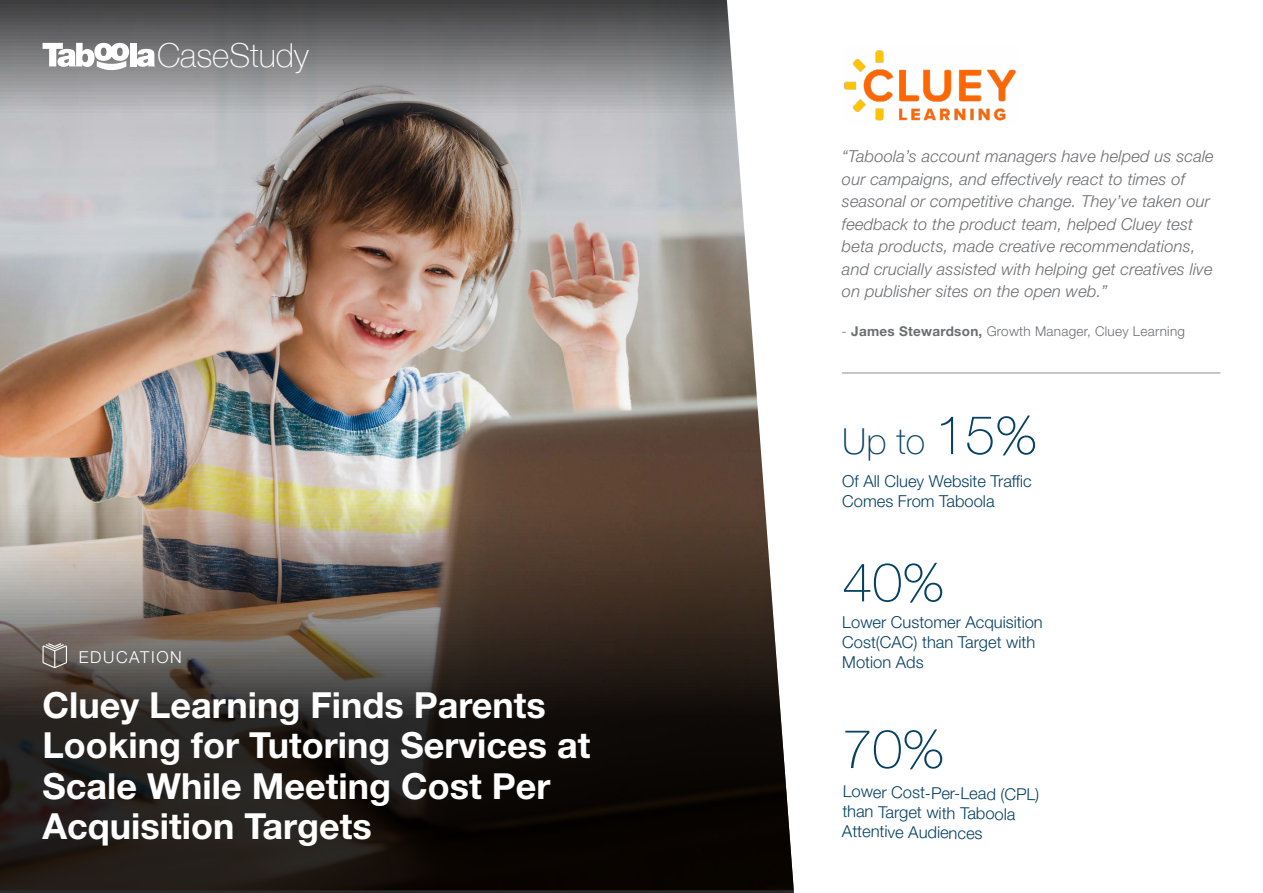
<style>
.page{position:relative;width:1263px;height:893px;background:#fff}
.page>*{position:absolute;margin:0;border:0;box-sizing:border-box;transform-origin:0 0}
.t1{font:100 54px "Helvetica Neue LT Std";color:#064163}
.t2{font:700 36px/40.5px "Helvetica Neue LT Std";color:#fff}
.t3{font:100 36px "Helvetica Neue LT Std";color:#064163}
.t4{font:100 33px "Helvetica Neue";color:#fff}
.t5{font:italic 300 16.5px/22.5px "Helvetica Neue LT Std";letter-spacing:.01em;color:#6d6e71}
.t6{font:300 16.5px/19.8px "Helvetica Neue LT Std";color:#064163}
.t7{font:300 16.5px "Helvetica Neue LT Std";letter-spacing:.1em;color:#fff}
.t8{font:300 13.5px "Helvetica Neue LT Std";letter-spacing:.02em;color:#6d6e71}
.s1{font-style:italic}
.s2{font-weight:700}
.s3{font-size:54px}
</style>
<div class="page">
<img style="left:0;top:0;width:794px;height:893px">
<div style="left:130px;top:43px;width:6px;height:23px;background:#fff"></div>
<svg style="left:137px;top:49px;width:18px;height:18px"></svg>
<svg style="left:43px;top:43px;width:86px;height:27px"></svg>
<hr style="left:842px;top:372px;width:378px;height:2px;background:#000">
<img style="left:844px;top:50px;width:172px;height:71px">
<svg style="left:43px;top:643px;width:24px;height:25px"></svg>
<h3 class="t4" style="left:157px;top:30px;width:153px">CaseStudy</h3>
<p class="t7" style="left:79px;top:647px;width:105px">EDUCATION</p>
<h2 class="t2" style="left:43px;top:684px;width:550px">Cluey Learning Finds Parents<br>Looking for Tutoring Services at<br>Scale While Meeting Cost Per<br>Acquisition Targets</h2>
<p class="t5" style="left:842px;top:145px;width:373px">“Taboola’s account managers have helped us scale our campaigns, and effectively react to times of seasonal or competitive change. They’ve taken our feedback to the product team, helped Cluey test beta products, made creative recommendations, and crucially assisted with helping get creatives live on publisher sites on the open web.”</p>
<p class="t8" style="left:842px;top:323px;width:345px"><span class="s1">-</span> <span class="s2">James Stewardson,</span> Growth Manager, Cluey Learning</p>
<h2 class="t3" style="left:842px;top:421px;width:196px">Up to <span class="s3">15%</span></h2>
<p class="t6" style="left:842px;top:471px;width:191px">Of All Cluey Website Traffic<br>Comes From Taboola</p>
<h1 class="t1" style="left:842px;top:551px;width:104px">40%</h1>
<p class="t6" style="left:842px;top:612px;width:202px">Lower Customer Acquisition<br>Cost(CAC) than Target with<br>Motion Ads</p>
<h1 class="t1" style="left:842px;top:718px;width:104px">70%</h1>
<p class="t6" style="left:843px;top:781px;width:198px;rotate:1deg">Lower Cost-Per-Lead (CPL) than Target with Taboola<br>Attentive Audiences</p>
</div>
